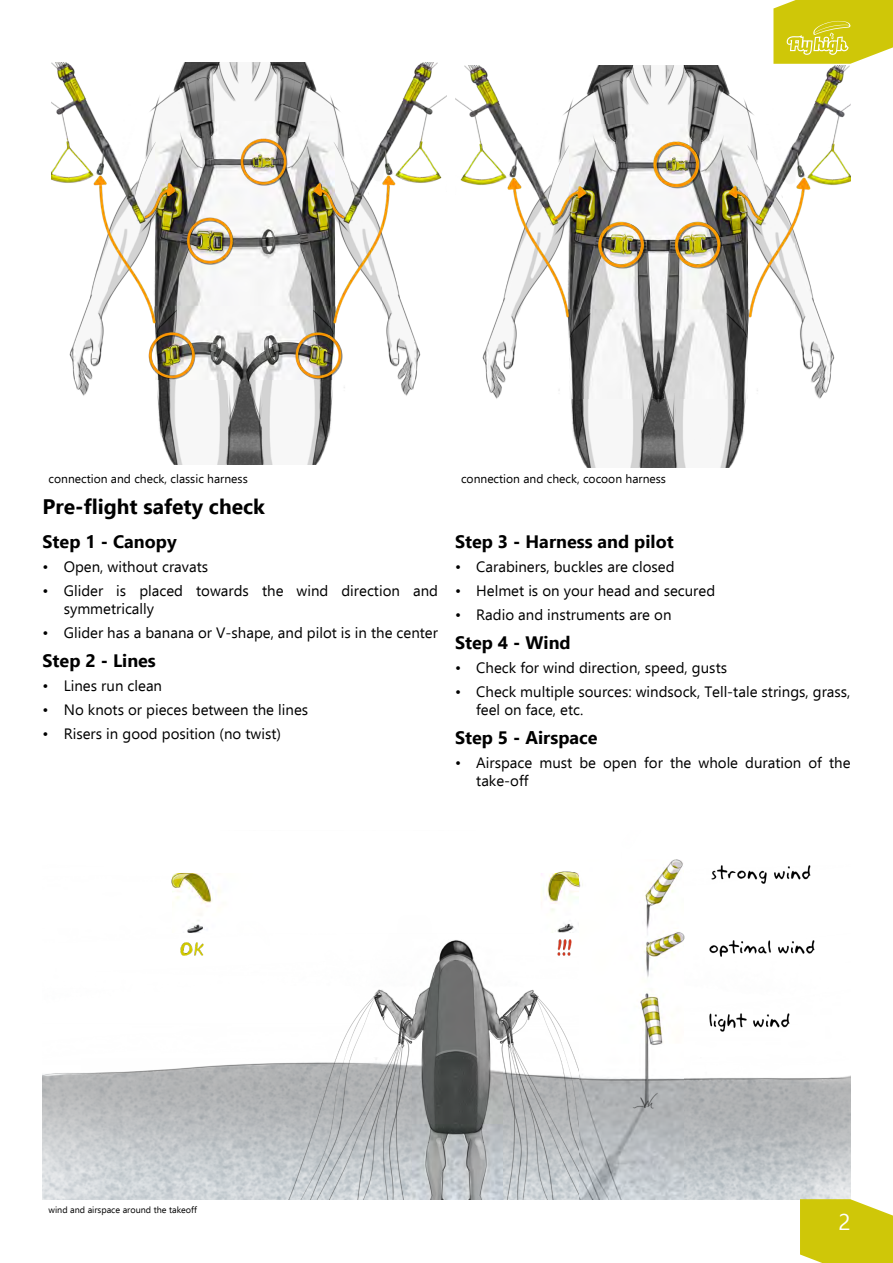
<style>
.page{position:relative;width:893px;height:1263px;background:#fff}
.page>*{position:absolute;margin:0;border:0;box-sizing:border-box;transform-origin:0 0}
.t1{font:22.8px "Ebrima";color:#fff}
.t2{font:700 21px "Ebrima";color:#000}
.t3{font:700 18px "Ebrima";color:#000}
.t4{font:15px/18px "Ebrima";color:#000}
.t5{font:12px "Ebrima";color:#000}
.t6{font:9px "Ebrima";color:#000}
</style>
<div class="page">
<img style="left:810px;top:1080px;width:40px;height:119px">
<img style="left:810px;top:1076px;width:40px;height:4px">
<img style="left:43px;top:1073px;width:37px;height:126px">
<img style="left:80px;top:865px;width:730px;height:334px">
<img style="left:289px;top:993px;width:291px;height:206px">
<img style="left:374px;top:940px;width:163px;height:259px">
<img style="left:580px;top:865px;width:104px;height:334px">
<img style="left:632px;top:859px;width:52px;height:250px">
<img style="left:709px;top:1014px;width:80px;height:17px">
<img style="left:710px;top:940px;width:105px;height:16px">
<img style="left:711px;top:866px;width:99px;height:17px">
<img style="left:558px;top:940px;width:13px;height:15px">
<img style="left:181px;top:943px;width:23px;height:13px">
<svg style="left:800px;top:1199px;width:93px;height:64px;background:#d2cb1b"></svg>
<img style="left:483px;top:283px;width:351px;height:116px">
<img style="left:531px;top:65px;width:255px;height:403px">
<img style="left:753px;top:65px;width:97px;height:120px">
<img style="left:455px;top:65px;width:106px;height:120px">
<img style="left:552px;top:141px;width:210px;height:37px">
<img style="left:507px;top:178px;width:304px;height:140px">
<img style="left:69px;top:276px;width:352px;height:120px">
<img style="left:118px;top:324px;width:254px;height:141px">
<img style="left:378px;top:62px;width:68px;height:123px">
<img style="left:51px;top:62px;width:327px;height:123px">
<img style="left:144px;top:138px;width:201px;height:241px">
<img style="left:94px;top:175px;width:301px;height:149px">
<svg style="left:773px;top:0;width:120px;height:64px;background:#d4cd25"></svg>
<p class="t5" style="left:49px;top:474px;width:201px">connection and check, classic harness</p>
<p class="t5" style="left:461px;top:474px;width:207px">connection and check, cocoon harness</p>
<h2 class="t2" style="left:43px;top:499px;width:224px">Pre-flight safety check</h2>
<p class="t3" style="left:43px;top:535px;width:136px">Step 1 - Canopy</p>
<p class="t4" style="left:43px;top:559px;width:167px">• Open, without cravats</p>
<p class="t4" style="left:64px;top:583px;width:376px;text-indent:-21px">• Glider is placed towards the wind direction and symmetrically</p>
<p class="t4" style="left:43px;top:625px;width:397px">• Glider has a banana or V-shape, and pilot is in the center</p>
<p class="t3" style="left:43px;top:654px;width:115px">Step 2 - Lines</p>
<p class="t4" style="left:43px;top:678px;width:121px">• Lines run clean</p>
<p class="t4" style="left:43px;top:702px;width:267px">• No knots or pieces between the lines</p>
<p class="t4" style="left:43px;top:726px;width:240px">• Risers in good position (no twist)</p>
<p class="t3" style="left:455px;top:535px;width:220px">Step 3 - Harness and pilot</p>
<p class="t4" style="left:455px;top:559px;width:221px">• Carabiners, buckles are closed</p>
<p class="t4" style="left:455px;top:583px;width:262px">• Helmet is on your head and secured</p>
<p class="t4" style="left:455px;top:607px;width:218px">• Radio and instruments are on</p>
<p class="t3" style="left:455px;top:636px;width:117px">Step 4 - Wind</p>
<p class="t4" style="left:455px;top:660px;width:274px">• Check for wind direction, speed, gusts</p>
<p class="t4" style="left:476px;top:684px;width:376px;text-indent:-21px">• Check multiple sources: windsock, Tell-tale strings, grass, feel on face, etc.</p>
<p class="t3" style="left:455px;top:730px;width:144px">Step 5 - Airspace</p>
<p class="t4" style="left:476px;top:755px;width:376px;text-indent:-21px">• Airspace must be open for the whole duration of the take-off</p>
<p class="t6" style="left:49px;top:1207px;width:150px">wind and airspace around the takeoff</p>
<h1 class="t1" style="left:838px;top:1213px;width:14px">2</h1>
</div>
